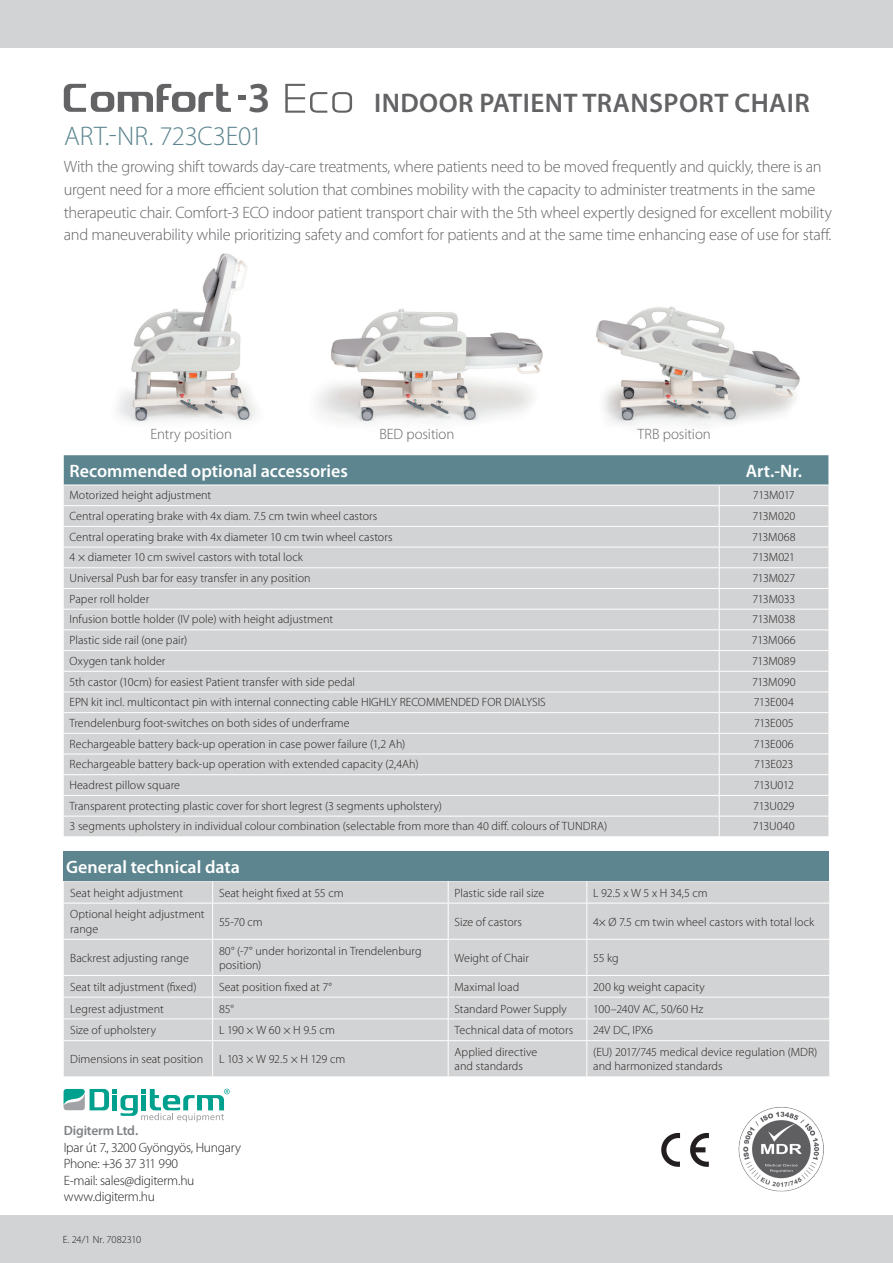
<style>
.page{position:relative;width:893px;height:1263px;background:#fff}
.page>*{position:absolute;margin:0;border:0;box-sizing:border-box;transform-origin:0 0}
.t1{font:600 42.75px "Myriad Pro";color:#636366}
.t2{font:600 27px "Myriad Pro";letter-spacing:.015em;color:#636366}
.t3{font:300 27px "Myriad Pro";letter-spacing:-.01em;color:#5c858f}
.t4{font:600 18px "Myriad Pro";color:#fff}
.t5{font:300 16.5px/22.5px "Myriad Pro";letter-spacing:-.02em;color:#636366}
.t6{font:300 15px "Myriad Pro";letter-spacing:-.005em;color:#636366}
.t7{font:300 13.5px/16.5px "Myriad Pro";letter-spacing:-.02em;color:#231f20}
.t8{font:600 13.5px "Myriad Pro";letter-spacing:-.015em;color:#808285}
.t9{font:300 12px/14.4px "Myriad Pro";letter-spacing:.005em;color:#231f20}
.t10{font:300 12px "Myriad Pro";letter-spacing:-.015em;color:#231f20}
.t11{font:300 12px "Myriad Pro";letter-spacing:-.02em;color:#231f20}
.t12{font:300 12px "Myriad Pro";letter-spacing:-.035em;color:#231f20}
.t13{font:300 12px "Myriad Pro";letter-spacing:-.03em;color:#231f20}
.t14{font:300 12px "Myriad Pro";letter-spacing:-.025em;color:#231f20}
.t15{font:300 10.5px "Myriad Pro";letter-spacing:-.015em;color:#231f20}
</style>
<div class="page">
<div style="left:0;top:1215px;width:893px;height:48px;background:#d1d3d5"></div>
<div style="left:0;top:0;width:893px;height:48px;background:#d1d3d5"></div>
<div style="left:64px;top:851px;width:765px;height:30px;background:#5c858f"></div>
<div style="left:64px;top:881px;width:765px;height:195px;background:#d2d3d4"></div>
<svg style="left:586px;top:881px;width:1px;height:22px"></svg>
<hr style="left:586px;top:903px;width:1px;height:36px;background:#fff">
<hr style="left:586px;top:940px;width:1px;height:35px;background:#fff">
<hr style="left:448px;top:997px;width:139px;height:1px;background:#fff">
<hr style="left:587px;top:997px;width:242px;height:1px;background:#fff">
<hr style="left:448px;top:1018px;width:139px;height:1px;background:#fff">
<svg style="left:64px;top:881px;width:385px;height:159px;background:#d3d4d5"></svg>
<hr style="left:587px;top:1018px;width:242px;height:1px;background:#fff">
<svg style="left:586px;top:976px;width:1px;height:64px"></svg>
<hr style="left:64px;top:1040px;width:149px;height:1px;background:#fff">
<hr style="left:213px;top:1040px;width:235px;height:1px;background:#fff">
<hr style="left:212px;top:1041px;width:1px;height:35px;background:#fff">
<hr style="left:448px;top:1040px;width:139px;height:1px;background:#fff">
<hr style="left:448px;top:1041px;width:1px;height:35px;background:#fff">
<hr style="left:587px;top:1040px;width:242px;height:1px;background:#fff">
<hr style="left:586px;top:1041px;width:1px;height:35px;background:#fff">
<hr style="left:448px;top:903px;width:139px;height:1px;background:#fff">
<hr style="left:448px;top:903px;width:1px;height:36px;background:#fff">
<hr style="left:587px;top:903px;width:242px;height:1px;background:#fff">
<hr style="left:448px;top:939px;width:139px;height:1px;background:#fff">
<hr style="left:448px;top:940px;width:1px;height:35px;background:#fff">
<hr style="left:587px;top:939px;width:242px;height:1px;background:#fff">
<hr style="left:448px;top:975px;width:139px;height:1px;background:#fff">
<hr style="left:587px;top:975px;width:242px;height:1px;background:#fff">
<svg style="left:64px;top:455px;width:764px;height:381px;background:#caced0"></svg>
<svg style="left:64px;top:1089px;width:166px;height:33px"></svg>
<svg style="left:238px;top:96px;width:7px;height:4px"></svg>
<svg style="left:64px;top:84px;width:167px;height:28px"></svg>
<img style="left:738px;top:1107px;width:86px;height:85px">
<img style="left:661px;top:1133px;width:46px;height:34px">
<img style="left:596px;top:306px;width:204px;height:119px">
<img style="left:318px;top:309px;width:225px;height:115px">
<img style="left:118px;top:253px;width:138px;height:170px">
<svg style="left:285px;top:84px;width:67px;height:29px"></svg>
<h1 class="t1" style="left:248px;top:70px;width:24px">3</h1>
<h2 class="t2" style="left:374px;top:86px;width:437px">INDOOR PATIENT TRANSPORT CHAIR</h2>
<h2 class="t3" style="left:64px;top:121px;width:200px">ART.-NR. 723C3E01</h2>
<p class="t5" style="left:64px;top:156px;width:770px">With the growing shift towards day-care treatments, where patients need to be moved frequently and quickly, there is an urgent need for a more efficient solution that combines mobility with the capacity to administer treatments in the same therapeutic chair. Comfort-3 ECO indoor patient transport chair with the 5th wheel expertly designed for excellent mobility and maneuverability while prioritizing safety and comfort for patients and at the same time enhancing ease of use for staff.</p>
<p class="t6" style="left:150px;top:425px;width:83px">Entry position</p>
<p class="t6" style="left:379px;top:425px;width:77px">BED position</p>
<p class="t6" style="left:637px;top:425px;width:75px">TRB position</p>
<h3 class="t4" style="left:70px;top:459px;width:280px">Recommended optional accessories</h3>
<h3 class="t4" style="left:746px;top:459px;width:58px">Art.-Nr.</h3>
<p class="t9" style="left:70px;top:488px;width:143px">Motorized height adjustment</p>
<p class="t12" style="left:753px;top:489px;width:43px">713M017</p>
<p class="t9" style="left:70px;top:509px;width:309px">Central operating brake with 4x diam. 7.5 cm twin wheel castors</p>
<p class="t10" style="left:752px;top:509px;width:44px">713M020</p>
<p class="t9" style="left:70px;top:530px;width:325px">Central operating brake with 4x diameter 10 cm twin wheel castors</p>
<p class="t9" style="left:752px;top:530px;width:45px">713M068</p>
<p class="t9" style="left:70px;top:550px;width:235px">4 × diameter 10 cm swivel castors with total lock</p>
<p class="t13" style="left:753px;top:551px;width:44px">713M021</p>
<p class="t9" style="left:70px;top:571px;width:243px">Universal Push bar for easy transfer in any position</p>
<p class="t14" style="left:752px;top:571px;width:44px">713M027</p>
<p class="t9" style="left:70px;top:592px;width:81px">Paper roll holder</p>
<p class="t11" style="left:752px;top:592px;width:44px">713M033</p>
<p class="t9" style="left:70px;top:612px;width:265px">Infusion bottle holder (IV pole) with height adjustment</p>
<p class="t10" style="left:752px;top:613px;width:45px">713M038</p>
<p class="t9" style="left:70px;top:633px;width:119px">Plastic side rail (one pair)</p>
<p class="t9" style="left:752px;top:633px;width:45px">713M066</p>
<p class="t9" style="left:70px;top:654px;width:97px">Oxygen tank holder</p>
<p class="t9" style="left:752px;top:654px;width:45px">713M089</p>
<p class="t9" style="left:70px;top:674px;width:287px">5th castor (10cm) for easiest Patient transfer with side pedal</p>
<p class="t9" style="left:752px;top:674px;width:45px">713M090</p>
<p class="t9" style="left:70px;top:695px;width:478px">EPN kit incl. multicontact pin with internal connecting cable HIGHLY RECOMMENDED FOR DIALYSIS</p>
<p class="t9" style="left:754px;top:695px;width:42px">713E004</p>
<p class="t9" style="left:70px;top:716px;width:282px">Trendelenburg foot-switches on both sides of underframe</p>
<p class="t9" style="left:754px;top:716px;width:41px">713E005</p>
<p class="t9" style="left:70px;top:737px;width:337px">Rechargeable battery back-up operation in case power failure (1,2 Ah)</p>
<p class="t9" style="left:754px;top:737px;width:41px">713E006</p>
<p class="t9" style="left:70px;top:757px;width:351px">Rechargeable battery back-up operation with extended capacity (2,4Ah)</p>
<p class="t10" style="left:754px;top:758px;width:41px">713E023</p>
<p class="t9" style="left:70px;top:778px;width:112px">Headrest pillow square</p>
<p class="t12" style="left:754px;top:778px;width:42px">713U012</p>
<p class="t9" style="left:70px;top:799px;width:374px">Transparent protecting plastic cover for short legrest (3 segments upholstery)</p>
<p class="t11" style="left:753px;top:799px;width:43px">713U029</p>
<p class="t9" style="left:70px;top:819px;width:539px">3 segments upholstery in individual colour combination (selectable from more than 40 diff. colours of TUNDRA)</p>
<p class="t9" style="left:753px;top:819px;width:43px">713U040</p>
<h3 class="t4" style="left:66px;top:856px;width:176px">General technical data</h3>
<p class="t9" style="left:70px;top:886px;width:114px">Seat height adjustment</p>
<p class="t9" style="left:219px;top:886px;width:126px">Seat height fixed at 55 cm</p>
<p class="t9" style="left:455px;top:886px;width:91px">Plastic side rail size</p>
<p class="t9" style="left:593px;top:886px;width:116px">L 92.5 x W 5 x H 34,5 cm</p>
<p class="t9" style="left:70px;top:907px;width:136px">Optional height adjustment range</p>
<p class="t9" style="left:219px;top:915px;width:45px">55-70 cm</p>
<p class="t9" style="left:455px;top:915px;width:69px">Size of castors</p>
<p class="t9" style="left:593px;top:915px;width:223px">4× Ø 7.5 cm twin wheel castors with total lock</p>
<p class="t9" style="left:70px;top:951px;width:120px">Backrest adjusting range</p>
<p class="t9" style="left:219px;top:944px;width:204px">80° (-7° under horizontal in Trendelenburg position)</p>
<p class="t9" style="left:455px;top:951px;width:76px">Weight of Chair</p>
<p class="t9" style="left:593px;top:951px;width:27px">55 kg</p>
<p class="t9" style="left:70px;top:980px;width:128px">Seat tilt adjustment (fixed)</p>
<p class="t9" style="left:219px;top:980px;width:115px">Seat position fixed at 7°</p>
<p class="t9" style="left:455px;top:980px;width:66px">Maximal load</p>
<p class="t9" style="left:593px;top:980px;width:113px">200 kg weight capacity</p>
<p class="t9" style="left:70px;top:1001px;width:95px">Legrest adjustment</p>
<p class="t9" style="left:219px;top:1001px;width:17px">85°</p>
<p class="t9" style="left:455px;top:1001px;width:114px">Standard Power Supply</p>
<p class="t9" style="left:593px;top:1001px;width:112px">100–240V AC, 50/60 Hz</p>
<p class="t9" style="left:70px;top:1023px;width:87px">Size of upholstery</p>
<p class="t9" style="left:219px;top:1023px;width:117px">L 190 × W 60 × H 9.5 cm</p>
<p class="t9" style="left:455px;top:1023px;width:120px">Technical data of motors</p>
<p class="t10" style="left:593px;top:1024px;width:61px">24V DC, IPX6</p>
<p class="t9" style="left:70px;top:1052px;width:134px">Dimensions in seat position</p>
<p class="t11" style="left:219px;top:1053px;width:128px">L 103 × W 92.5 × H 129 cm</p>
<p class="t9" style="left:455px;top:1045px;width:84px">Applied directive and standards</p>
<p class="t9" style="left:593px;top:1045px;width:225px">(EU) 2017/745 medical device regulation (MDR) and harmonized standards</p>
<p class="t8" style="left:64px;top:1122px;width:76px">Digiterm Ltd.</p>
<p class="t7" style="left:64px;top:1139px;width:179px">Ipar út 7., 3200 Gyöngyös, Hungary<br>Phone: +36 37 311 990<br>E-mail: sales@digiterm.hu www.digiterm.hu</p>
<p class="t15" style="left:63px;top:1233px;width:80px">E. 24/1 Nr. 7082310</p>
</div>
